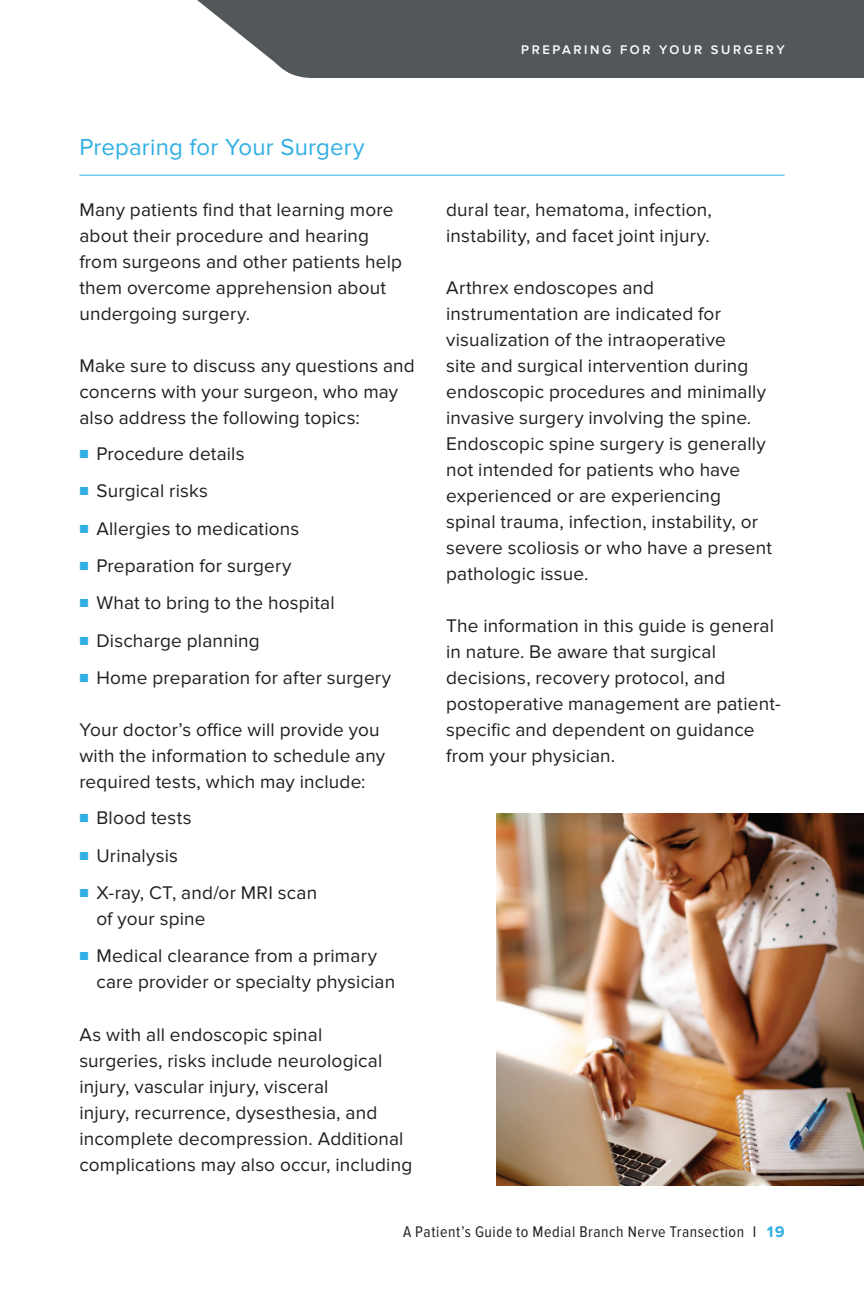
<style>
.page{position:relative;width:864px;height:1296px;background:#fff}
.page>*{position:absolute;margin:0;border:0;box-sizing:border-box;transform-origin:0 0}
.t1{font:24px "Proxima Nova";letter-spacing:.01em;color:#31afe4}
.t2{font:19px/26px "Proxima Nova";letter-spacing:.01em;color:#231f20}
.t3{font:16px "Proxima Nova Cond";letter-spacing:.035em;color:#231f20}
.t4{font:600 13px "Proxima Nova";letter-spacing:.2em;color:#fff}
.s1{font-size:14px;color:#31afe4}
.s2{font-family:"Proxima Nova";font-weight:700;color:#31afe4}
</style>
<div class="page">
<svg style="left:197px;top:0;width:667px;height:78px;background:#5e6365"></svg>
<hr style="left:79px;top:175px;width:706px;height:1px;background:#31afe4">
<img style="left:497px;top:813px;width:367px;height:372px">
<p class="t4" style="left:521px;top:42px;width:265px">PREPARING FOR YOUR SURGERY</p>
<p class="t1" style="left:79px;top:133px;width:287px">Preparing for Your Surgery</p>
<p class="t2" style="left:79px;top:197px;width:324px">Many patients find that learning more about their procedure and hearing from surgeons and other patients help them overcome apprehension about undergoing surgery.</p>
<p class="t2" style="left:79px;top:353px;width:337px">Make sure to discuss any questions and concerns with your surgeon, who may also address the following topics:</p>
<p class="t2" style="left:79px;top:441px;width:167px"><span class="s1">■</span> Procedure details</p>
<p class="t2" style="left:79px;top:478px;width:130px"><span class="s1">■</span> Surgical risks</p>
<p class="t2" style="left:79px;top:516px;width:222px"><span class="s1">■</span> Allergies to medications</p>
<p class="t2" style="left:79px;top:553px;width:214px"><span class="s1">■</span> Preparation for surgery</p>
<p class="t2" style="left:79px;top:590px;width:257px"><span class="s1">■</span> What to bring to the hospital</p>
<p class="t2" style="left:79px;top:628px;width:182px"><span class="s1">■</span> Discharge planning</p>
<p class="t2" style="left:79px;top:665px;width:313px"><span class="s1">■</span> Home preparation for after surgery</p>
<p class="t2" style="left:79px;top:717px;width:307px">Your doctor’s office will provide you with the information to schedule any required tests, which may include:</p>
<p class="t2" style="left:79px;top:805px;width:114px"><span class="s1">■</span> Blood tests</p>
<p class="t2" style="left:79px;top:843px;width:100px"><span class="s1">■</span> Urinalysis</p>
<p class="t2" style="left:96px;top:880px;width:222px;text-indent:-17px"><span class="s1">■</span> X-ray, CT, and/or MRI scan of your spine</p>
<p class="t2" style="left:96px;top:943px;width:300px;text-indent:-17px"><span class="s1">■</span> Medical clearance from a primary care provider or specialty physician</p>
<p class="t2" style="left:79px;top:1022px;width:334px">As with all endoscopic spinal<br>surgeries, risks include neurological injury, vascular injury, visceral<br>injury, recurrence, dysesthesia, and incomplete decompression. Additional complications may also occur, including</p>
<p class="t2" style="left:446px;top:197px;width:267px">dural tear, hematoma, infection, instability, and facet joint injury.</p>
<p class="t2" style="left:446px;top:275px;width:327px">Arthrex endoscopes and instrumentation are indicated for visualization of the intraoperative<br>site and surgical intervention during endoscopic procedures and minimally invasive surgery involving the spine.<br>Endoscopic spine surgery is generally not intended for patients who have experienced or are experiencing spinal trauma, infection, instability, or severe scoliosis or who have a present pathologic issue.</p>
<p class="t2" style="left:446px;top:613px;width:336px">The information in this guide is general in nature. Be aware that surgical decisions, recovery protocol, and postoperative management are patient&shy;specific and dependent on guidance from your physician.</p>
<p class="t3" style="left:403px;top:1222px;width:383px">A Patient’s Guide to Medial Branch Nerve Transection I <span class="s2">19</span></p>
</div>
